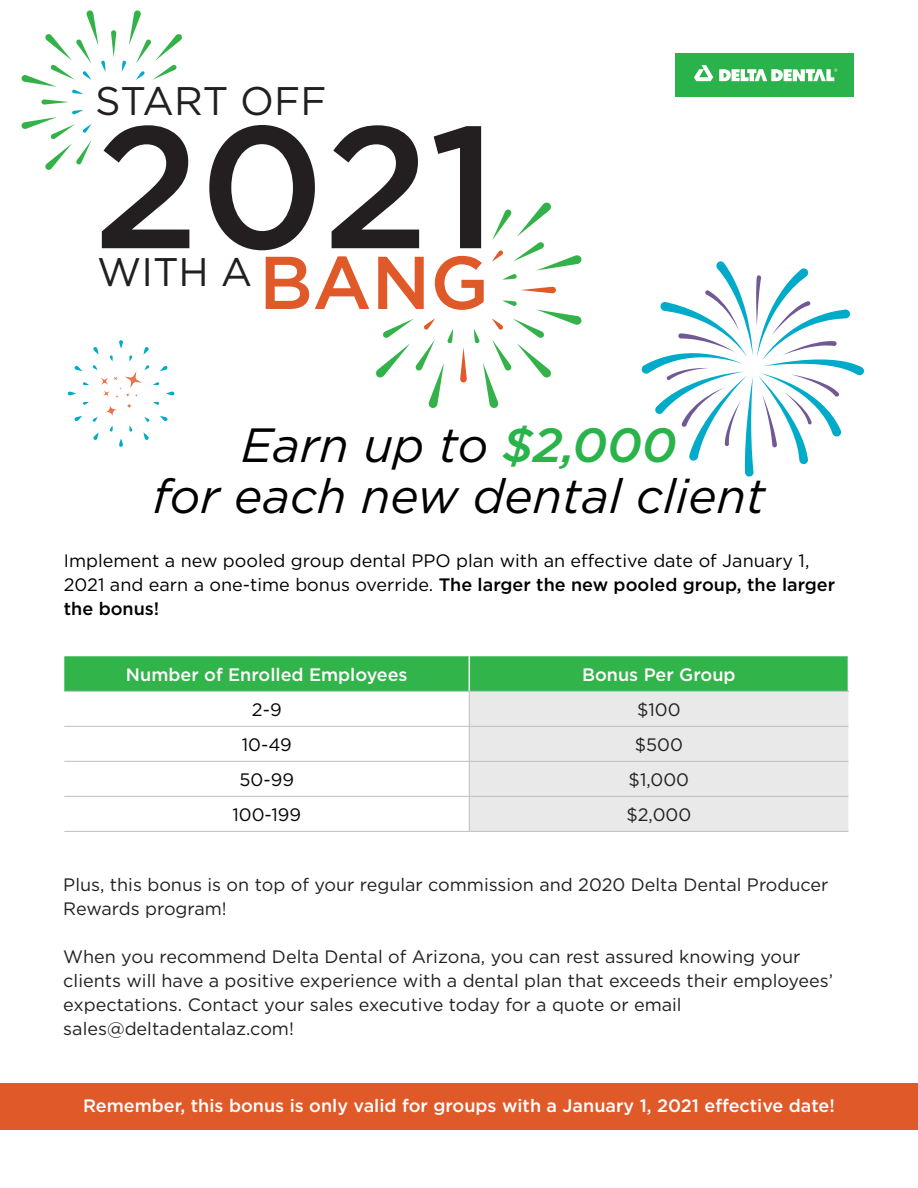
<style>
.page{position:relative;width:918px;height:1188px;background:#fff}
.page>*{position:absolute;margin:0;border:0;box-sizing:border-box;transform-origin:0 0}
.t1{font:500 173.1px "Gotham";color:#231f20}
.t2{font:500 74.55px "Gotham";color:#e05929}
.t3{font:italic 48px/51px "Gotham";color:#000;text-align:center}
.t4{font:39.9px "Gotham";color:#231f20}
.t5{font:18px/24px "Gotham";color:#231f20}
.t6{font:18px/24px "Gotham";color:#000}
.t7{font:500 18px "Gotham";color:#fff}
.t8{font:18px "Gotham";color:#040503}
.s1{font-weight:500;color:#29b34a}
.s2{font-weight:500}
</style>
<div class="page">
<div style="left:0;top:1083px;width:918px;height:47px;background:#e05929"></div>
<div style="left:64px;top:656px;width:784px;height:35px;background:#31b44a"></div>
<svg style="left:65px;top:692px;width:404px;height:139px"></svg>
<div style="left:470px;top:692px;width:378px;height:139px;background:#e9e9e9"></div>
<hr style="left:469px;top:656px;width:1px;height:35px;background:#fff">
<hr style="left:64px;top:691px;width:405px;height:1px;background:#bcbdc0">
<hr style="left:64px;top:726px;width:405px;height:1px;background:#bcbdc0">
<hr style="left:64px;top:761px;width:405px;height:1px;background:#bcbdc0">
<hr style="left:64px;top:796px;width:405px;height:1px;background:#bcbdc0">
<hr style="left:64px;top:831px;width:405px;height:1px;background:#bcbdc0">
<hr style="left:469px;top:691px;width:380px;height:1px;background:#bcbdc0">
<hr style="left:469px;top:692px;width:1px;height:34px;background:#bcbdc0">
<hr style="left:469px;top:726px;width:379px;height:1px;background:#bcbdc0">
<hr style="left:469px;top:727px;width:1px;height:34px;background:#bcbdc0">
<hr style="left:469px;top:761px;width:379px;height:1px;background:#bcbdc0">
<hr style="left:469px;top:762px;width:1px;height:34px;background:#bcbdc0">
<hr style="left:469px;top:796px;width:379px;height:1px;background:#bcbdc0">
<hr style="left:469px;top:797px;width:1px;height:34px;background:#bcbdc0">
<hr style="left:469px;top:831px;width:379px;height:1px;background:#bcbdc0">
<div style="left:675px;top:53px;width:179px;height:44px;background:#29b34a"></div>
<svg style="left:694px;top:65px;width:19px;height:16px"></svg>
<svg style="left:719px;top:68px;width:118px;height:13px"></svg>
<svg style="left:460px;top:347px;width:7px;height:36px"></svg>
<svg style="left:521px;top:287px;width:35px;height:6px"></svg>
<svg style="left:376px;top:318px;width:77px;height:90px"></svg>
<svg style="left:474px;top:300px;width:108px;height:108px"></svg>
<svg style="left:492px;top:202px;width:90px;height:78px"></svg>
<svg style="left:641px;top:261px;width:223px;height:216px"></svg>
<svg style="left:68px;top:340px;width:106px;height:107px"></svg>
<svg style="left:21px;top:10px;width:95px;height:160px"></svg>
<svg style="left:122px;top:10px;width:60px;height:70px"></svg>
<p class="t4" style="left:95px;top:75px;width:233px">START OFF</p>
<p class="t1" style="left:93px;top:74px;width:406px">2021</p>
<p class="t4" style="left:97px;top:246px;width:157px">WITH A</p>
<p class="t2" style="left:259px;top:234px;width:231px">BANG</p>
<p class="t3" style="left:152px;top:418px;width:615px">Earn up to <span class="s1">$2,000<br></span>for each new dental client</p>
<p class="t6" style="left:64px;top:548px;width:773px">Implement a new pooled group dental PPO plan with an effective date of January 1,<br>2021 and earn a one-time bonus override. <span class="s2">The larger the new pooled group, the larger the bonus!</span></p>
<p class="t7" style="left:126px;top:663px;width:283px">Number of Enrolled Employees</p>
<p class="t7" style="left:582px;top:663px;width:155px">Bonus Per Group</p>
<p class="t8" style="left:252px;top:698px;width:31px">2-9</p>
<p class="t5" style="left:637px;top:697px;width:45px">$100</p>
<p class="t8" style="left:242px;top:733px;width:52px">10-49</p>
<p class="t5" style="left:635px;top:732px;width:50px">$500</p>
<p class="t8" style="left:240px;top:768px;width:56px">50-99</p>
<p class="t5" style="left:629px;top:767px;width:62px">$1,000</p>
<p class="t8" style="left:232px;top:803px;width:70px">100-199</p>
<p class="t5" style="left:626px;top:802px;width:66px">$2,000</p>
<p class="t5" style="left:63px;top:873px;width:767px">Plus, this bonus is on top of your regular commission and 2020 Delta Dental Producer<br>Rewards program!</p>
<p class="t5" style="left:63px;top:945px;width:771px">When you recommend Delta Dental of Arizona, you can rest assured knowing your clients will have a positive experience with a dental plan that exceeds their employees’ expectations. Contact your sales executive today for a quote or email sales@deltadentalaz.com!</p>
<p class="t7" style="left:83px;top:1094px;width:753px">Remember, this bonus is only valid for groups with a January 1, 2021 effective date!</p>
</div>
